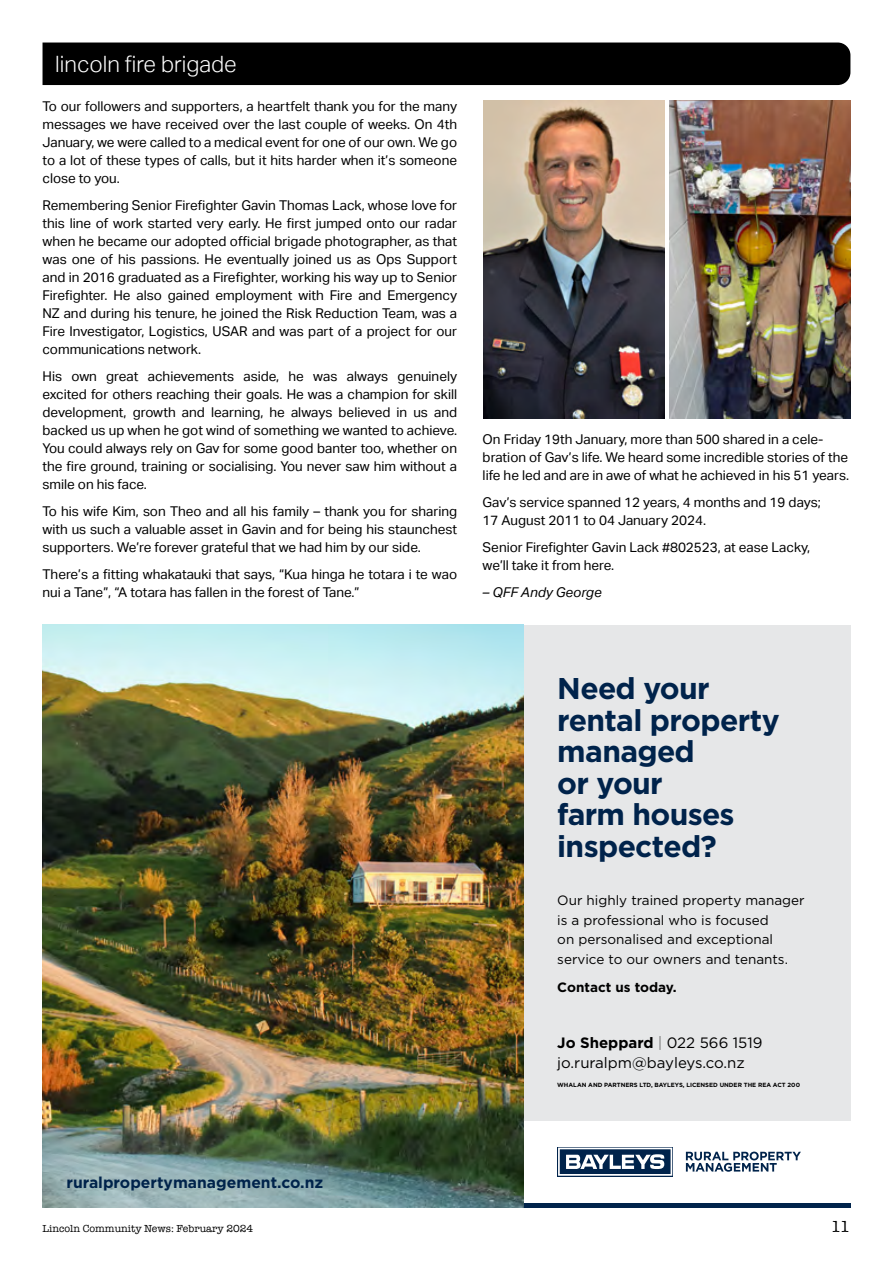
<style>
.page{position:relative;width:893px;height:1263px;background:#fff}
.page>*{position:absolute;margin:0;border:0;box-sizing:border-box;transform-origin:0 0}
.t1{font:700 30px/31.5px "Gotham";letter-spacing:-.025em;color:#00234b}
.t2{font:300 22.5px "Aktiv Grotesk";color:#fff}
.t3{font:16.5px "American Typewriter";color:#000}
.t4{font:700 15.75px "Gotham";color:#00234b}
.t5{font:15px/19.5px "Gotham";color:#000}
.t6{font:13.5px/18px "Aktiv Grotesk";color:#000;text-align:justify}
.t7{font:13.5px/19.5px "Gotham";color:#000}
.t8{font:700 13.5px "Gotham";color:#000}
.t9{font:italic 13.5px "Aktiv Grotesk";color:#000}
.t10{font:10.5px "American Typewriter";color:#000}
.t11{font:700 6px "Gotham";color:#000}
.s1{font-weight:700}
.s2{font-weight:200}
</style>
<div class="page">
<div style="left:43px;top:43px;width:807px;height:42px;background:#000"></div>
<img style="left:484px;top:101px;width:180px;height:318px">
<img style="left:670px;top:101px;width:180px;height:318px">
<div style="left:523px;top:625px;width:327px;height:495px;background:#e6e7e8"></div>
<div style="left:523px;top:1203px;width:327px;height:5px;background:#00234b"></div>
<img style="left:43px;top:625px;width:480px;height:583px">
<div style="left:505px;top:1003px;width:345px;height:163px;background:#fff;opacity:.5"></div>
<div style="left:43px;top:1107px;width:348px;height:101px;background:#fff;opacity:.5"></div>
<svg style="left:686px;top:1151px;width:115px;height:21px"></svg>
<svg style="left:558px;top:1147px;width:114px;height:29px"></svg>
<h2 class="t2" style="left:55px;top:51px;width:183px">lincoln fire brigade</h2>
<p class="t6" style="left:43px;top:97px;width:416px">To our followers and supporters, a heartfelt thank you for the many messages we have received over the last couple of weeks. On 4th January, we were called to a medical event for one of our own. We go to a lot of these types of calls, but it hits harder when it’s someone close to you.</p>
<p class="t6" style="left:43px;top:196px;width:416px">Remembering Senior Firefighter Gavin Thomas Lack, whose love for this line of work started very early. He first jumped onto our radar when he became our adopted official brigade photographer, as that was one of his passions. He eventually joined us as Ops Support and in 2016 graduated as a Firefighter, working his way up to Senior Firefighter. He also gained employment with Fire and Emergency NZ and during his tenure, he joined the Risk Reduction Team, was a Fire Investigator, Logistics, USAR and was part of a project for our communications network.</p>
<p class="t6" style="left:43px;top:367px;width:416px">His own great achievements aside, he was always genuinely excited for others reaching their goals. He was a champion for skill development, growth and learning, he always believed in us and backed us up when he got wind of something we wanted to achieve.<br>You could always rely on Gav for some good banter too, whether on the fire ground, training or socialising. You never saw him without a smile on his face.</p>
<p class="t6" style="left:43px;top:502px;width:416px">To his wife Kim, son Theo and all his family – thank you for sharing with us such a valuable asset in Gavin and for being his staunchest supporters. We’re forever grateful that we had him by our side.</p>
<p class="t6" style="left:43px;top:565px;width:416px">There’s a fitting whakatauki that says, “Kua hinga he totara i te wao nui a Tane”, “A totara has fallen in the forest of Tane.”</p>
<p class="t6" style="left:483px;top:430px;width:368px;text-align:left">On Friday 19th January, more than 500 shared in a cele&shy;bration of Gav’s life. We heard some incredible stories of the life he led and are in awe of what he achieved in his 51 years.</p>
<p class="t6" style="left:483px;top:493px;width:340px">Gav’s service spanned 12 years, 4 months and 19 days;<br>17 August 2011 to 04 January 2024.</p>
<p class="t6" style="left:483px;top:538px;width:329px">Senior Firefighter Gavin Lack #802523, at ease Lacky, we’ll take it from here.</p>
<p class="t9" style="left:483px;top:584px;width:121px">– QFF Andy George</p>
<h1 class="t1" style="left:557px;top:672px;width:224px">Need your rental property managed<br>or your<br>farm houses inspected?</h1>
<p class="t7" style="left:557px;top:891px;width:249px">Our highly trained property manager is a professional who is focused<br>on personalised and exceptional service to our owners and tenants.</p>
<p class="t8" style="left:557px;top:978px;width:121px">Contact us today.</p>
<p class="t5" style="left:557px;top:1033px;width:207px"><span class="s1">Jo Sheppard</span> <span class="s2">|</span> 022 566 1519 jo.ruralpm@bayleys.co.nz</p>
<p class="t11" style="left:557px;top:1081px;width:244px">WHALAN AND PARTNERS LTD, BAYLEYS, LICENSED UNDER THE REA ACT 200</p>
<p class="t4" style="left:67px;top:1172px;width:258px">ruralpropertymanagement.co.nz</p>
<p class="t10" style="left:43px;top:1220px;width:212px">Lincoln Community News: February 2024</p>
<p class="t3" style="left:831px;top:1214px;width:21px">11</p>
</div>
